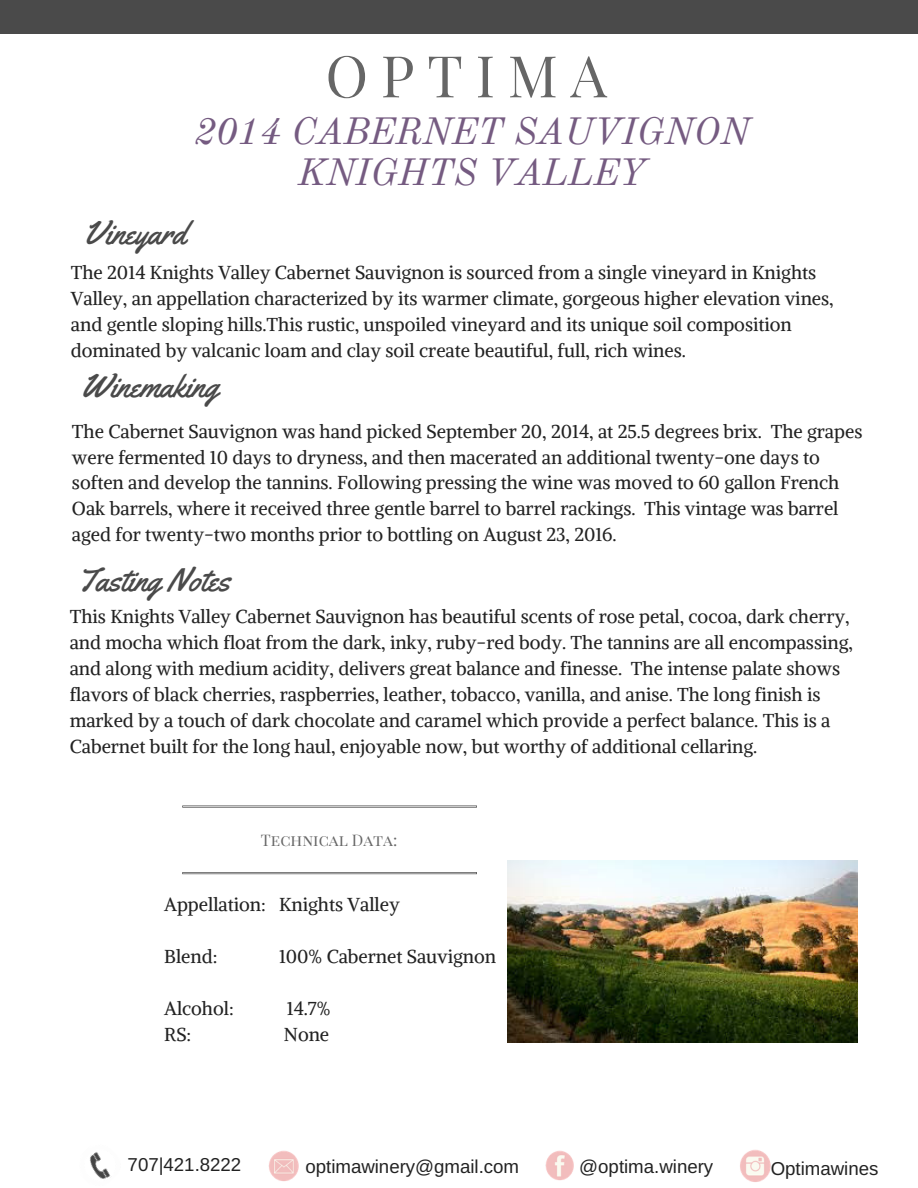
<style>
.page{position:relative;width:918px;height:1188px;background:#fff}
.page>*{position:absolute;margin:0;border:0;box-sizing:border-box;transform-origin:0 0}
.t1{font:57.6px "Playfair Display SC";letter-spacing:.22em;color:#666}
.t2{font:italic 37.35px/40.5px "Old Standard TT";color:#755b81;text-align:center}
.t3{font:32.7px "Yellowtail";color:#4a4a4a}
.t4{font:18.75px/25.8px "Alike";color:#222}
.t5{font:18.75px "Arimo";color:#222}
.t6{font:15.9px "Playfair Display SC";color:#666}
</style>
<div class="page">
<div style="left:0;top:0;width:918px;height:34px;background:#4a4a4a"></div>
<svg style="left:182px;top:806px;width:295px;height:2px"></svg>
<svg style="left:182px;top:872px;width:295px;height:2px"></svg>
<img style="left:90px;top:1152px;width:21px;height:27px">
<img style="left:269px;top:1151px;width:30px;height:30px">
<img style="left:545px;top:1151px;width:29px;height:30px">
<img style="left:740px;top:1150px;width:31px;height:32px">
<img style="left:507px;top:861px;width:350px;height:182px">
<h1 class="t1" style="left:325px;top:35px;width:283px">OPTIMA</h1>
<h2 class="t2" style="left:194px;top:111px;width:557px">2014 CABERNET SAUVIGNON<br>KNIGHTS VALLEY</h2>
<h3 class="t3" style="left:84px;top:212px;width:104px">Vineyard</h3>
<p class="t4" style="left:71px;top:259px;width:764px">The 2014 Knights Valley Cabernet Sauvignon is sourced from a single vineyard in Knights Valley, an appellation characterized by its warmer climate, gorgeous higher elevation vines, and gentle sloping hills.This rustic, unspoiled vineyard and its unique soil composition dominated by valcanic loam and clay soil create beautiful, full, rich wines.</p>
<h3 class="t3" style="left:81px;top:365px;width:139px">Winemaking</h3>
<p class="t4" style="left:72px;top:418px;width:792px">The Cabernet Sauvignon was hand picked September 20, 2014, at 25.5 degrees brix. The grapes were fermented 10 days to dryness, and then macerated an additional twenty-one days to soften and develop the tannins. Following pressing the wine was moved to 60 gallon French Oak barrels, where it received three gentle barrel to barrel rackings. This vintage was barrel aged for twenty-two months prior to bottling on August 23, 2016.</p>
<h3 class="t3" style="left:77px;top:559px;width:155px">Tasting Notes</h3>
<p class="t4" style="left:70px;top:604px;width:785px">This Knights Valley Cabernet Sauvignon has beautiful scents of rose petal, cocoa, dark cherry, and mocha which float from the dark, inky, ruby-red body. The tannins are all encompassing, and along with medium acidity, delivers great balance and finesse. The intense palate shows flavors of black cherries, raspberries, leather, tobacco, vanilla, and anise. The long finish is marked by a touch of dark chocolate and caramel which provide a perfect balance. This is a Cabernet built for the long haul, enjoyable now, but worthy of additional cellaring.</p>
<p class="t6" style="left:261px;top:829px;width:138px">Technical Data:</p>
<p class="t4" style="left:164px;top:892px;width:237px">Appellation: Knights Valley</p>
<p class="t4" style="left:164px;top:943px;width:55px">Blend:</p>
<p class="t4" style="left:279px;top:943px;width:219px">100% Cabernet Sauvignon</p>
<p class="t4" style="left:164px;top:995px;width:71px">Alcohol:</p>
<p class="t4" style="left:287px;top:995px;width:45px">14.7%</p>
<p class="t4" style="left:164px;top:1021px;width:28px">RS:</p>
<p class="t4" style="left:284px;top:1021px;width:47px">None</p>
<p class="t5" style="left:128px;top:1154px;width:115px">707|421.8222</p>
<p class="t5" style="left:305px;top:1156px;width:215px">optimawinery@gmail.com</p>
<p class="t5" style="left:579px;top:1156px;width:135px">@optima.winery</p>
<p class="t5" style="left:771px;top:1158px;width:109px">Optimawines</p>
</div>
